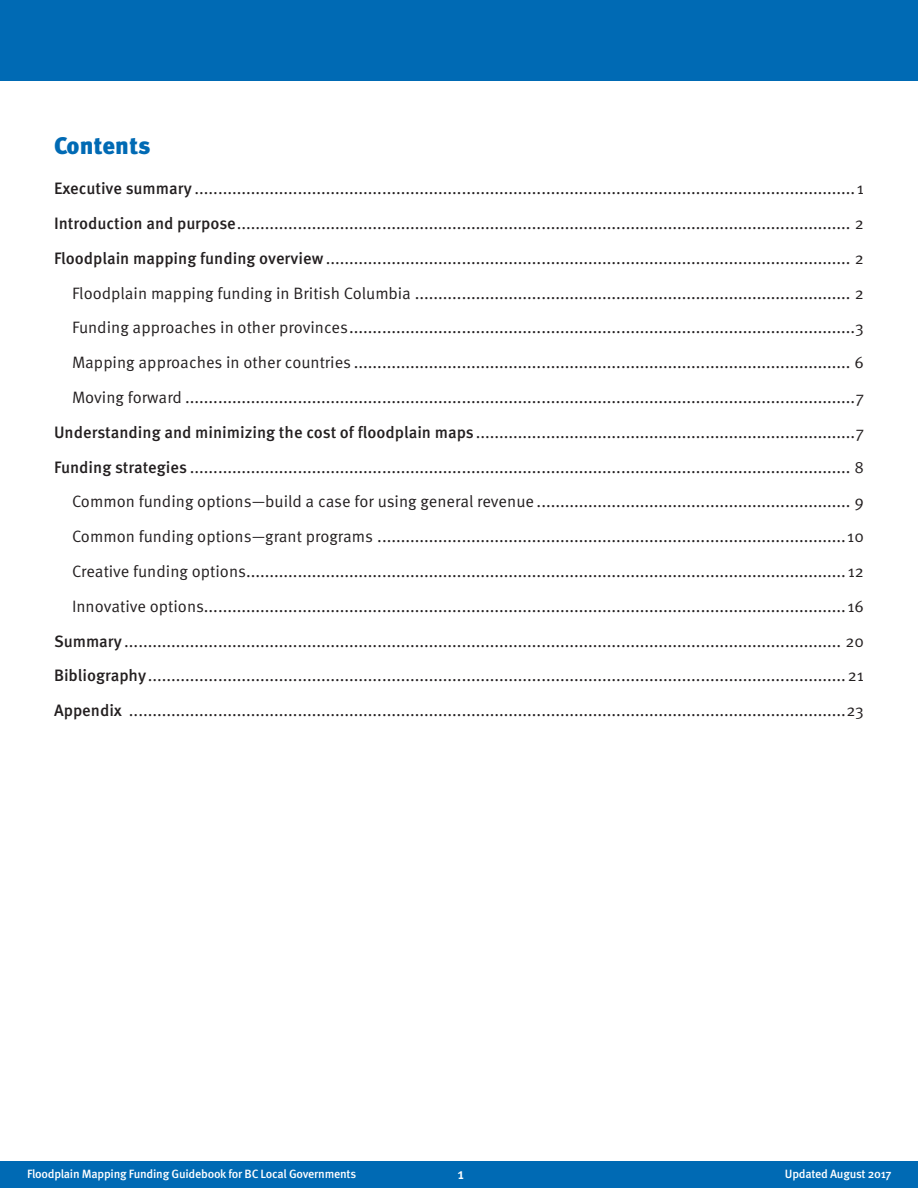
<style>
.page{position:relative;width:918px;height:1188px;background:#fff}
.page>*{position:absolute;margin:0;border:0;box-sizing:border-box;transform-origin:0 0}
.heading_blue{font:900 24px "Meta OT";color:#006ab4}
.Toc_1{font:16.5px "Meta OT Norm";color:#231f20}
.Toc_2{font:16.5px "Meta OT Norm";color:#231f20}
.t1{font:500 15px "Meta OT";color:#fff}
.t2{font:500 12px "Meta OT";letter-spacing:-.02em;color:#fff}
.s1{font-family:"Meta OT";font-weight:500}
</style>
<div class="page">
<div style="left:0;top:1161px;width:918px;height:27px;background:#006ab4"></div>
<div style="left:0;top:0;width:918px;height:81px;background:#006ab4"></div>
<p class="heading_blue" style="left:54px;top:131px;width:98px">Contents</p>
<p class="Toc_1" style="left:54px;top:179px;width:812px"><span class="s1">Executive summary</span> .............................................................................................................................................1</p>
<p class="Toc_1" style="left:54px;top:214px;width:812px"><span class="s1">Introduction and purpose</span>................................................................................................................................... 2</p>
<p class="Toc_1" style="left:54px;top:249px;width:812px"><span class="s1">Floodplain mapping funding overview</span> ................................................................................................................ 2</p>
<p class="Toc_2" style="left:72px;top:283px;width:794px">Floodplain mapping funding in British Columbia ............................................................................................. 2</p>
<p class="Toc_2" style="left:72px;top:318px;width:794px">Funding approaches in other provinces............................................................................................................3</p>
<p class="Toc_2" style="left:72px;top:353px;width:793px">Mapping approaches in other countries .......................................................................................................... 6</p>
<p class="Toc_2" style="left:72px;top:388px;width:794px">Moving forward ...............................................................................................................................................7</p>
<p class="Toc_1" style="left:54px;top:423px;width:812px"><span class="s1">Understanding and minimizing the cost of floodplain maps</span>.................................................................................7</p>
<p class="Toc_1" style="left:54px;top:457px;width:812px"><span class="s1">Funding strategies</span> ............................................................................................................................................. 8</p>
<p class="Toc_2" style="left:72px;top:492px;width:793px">Common funding options—build a case for using general revenue ................................................................... 9</p>
<p class="Toc_2" style="left:72px;top:527px;width:794px">Common funding options—grant programs ....................................................................................................10</p>
<p class="Toc_2" style="left:72px;top:562px;width:794px">Creative funding options................................................................................................................................12</p>
<p class="Toc_2" style="left:72px;top:597px;width:794px">Innovative options.........................................................................................................................................16</p>
<p class="Toc_1" style="left:54px;top:631px;width:812px"><span class="s1">Summary</span> ......................................................................................................................................................... 20</p>
<p class="Toc_1" style="left:54px;top:666px;width:812px"><span class="s1">Bibliography</span>.....................................................................................................................................................21</p>
<p class="Toc_1" style="left:54px;top:701px;width:812px"><span class="s1">Appendix</span> .........................................................................................................................................................23</p>
<p class="t2" style="left:27px;top:1167px;width:331px">Floodplain Mapping Funding Guidebook for BC Local Governments</p>
<p class="t1" style="left:457px;top:1165px;width:8px">1</p>
<p class="t2" style="left:785px;top:1167px;width:108px">Updated August 2017</p>
</div>
